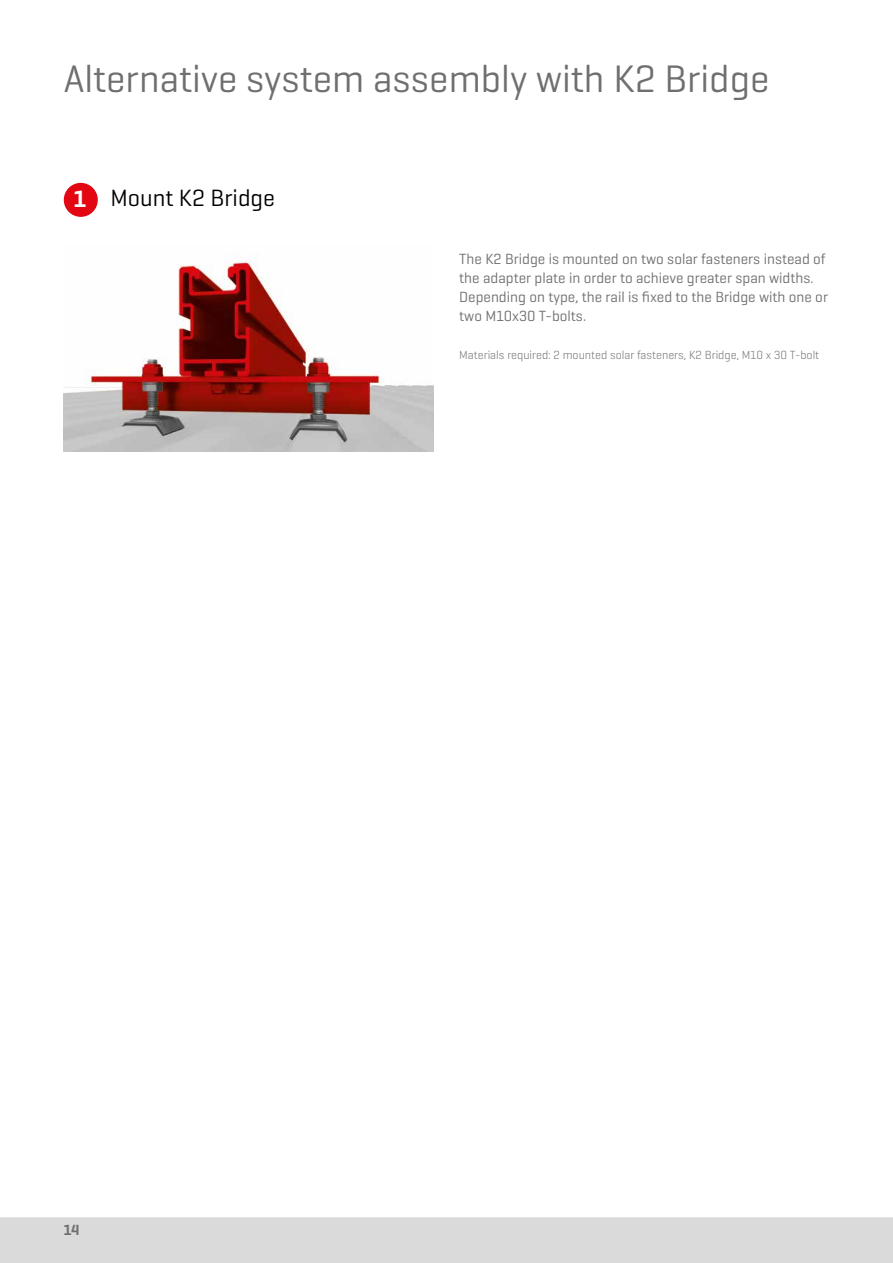
<style>
.page{position:relative;width:893px;height:1263px;background:#fff}
.page>*{position:absolute;margin:0;border:0;box-sizing:border-box;transform-origin:0 0}
.t1{font:39px "K2 Geogrotesque";color:#706f6f}
.t2{font:24px "K2 Geogrotesque";color:#000}
.t3{font:15px/19px "K2 Geogrotesque";color:#706f6f}
.t4{font:600 15px "K2 Geogrotesque";color:#706f6f}
.t5{font:300 12px "K2 Geogrotesque";color:#706f6f}
.s1{font-weight:600;color:#fff}
</style>
<div class="page">
<div style="left:0;top:1217px;width:893px;height:46px;background:#dadada"></div>
<div style="left:64px;top:183px;width:34px;height:34px;background:#e30613;border-radius:50%"></div>
<img style="left:64px;top:255px;width:370px;height:196px">
<h1 class="t1" style="left:64px;top:55px;width:707px">Alternative system assembly with K2 Bridge</h1>
<h2 class="t2" style="left:74px;top:183px;width:203px"><span class="s1">1</span> Mount K2 Bridge</h2>
<p class="t3" style="left:459px;top:248px;width:370px">The K2 Bridge is mounted on two solar fasteners instead of the adapter plate in order to achieve greater span widths.<br>Depending on type, the rail is fixed to the Bridge with one or two M10x30 T-bolts.</p>
<p class="t5" style="left:459px;top:347px;width:361px">Materials required: 2 mounted solar fasteners, K2 Bridge, M10 x 30 T-bolt</p>
<p class="t4" style="left:64px;top:1221px;width:17px">14</p>
</div>
